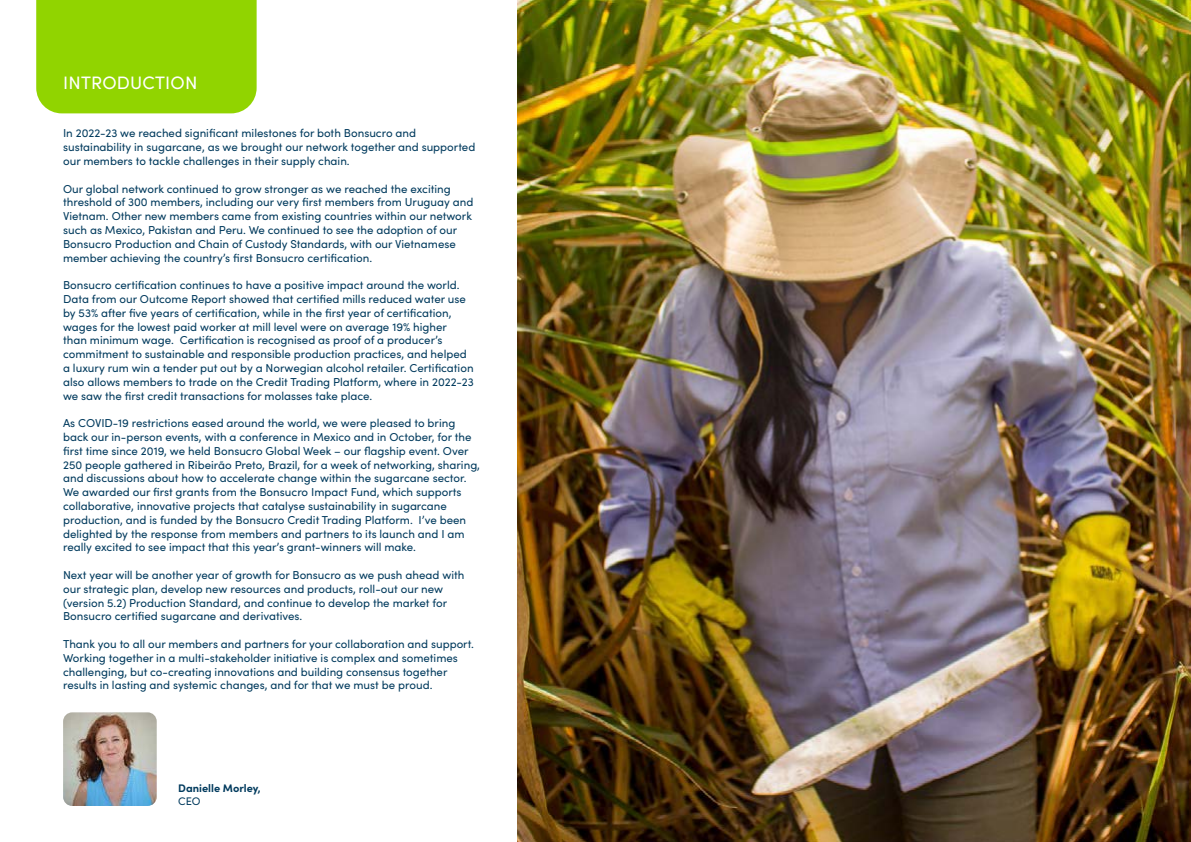
<style>
.page{position:relative;width:1191px;height:842px;background:#fff}
.page>*{position:absolute;margin:0;border:0;box-sizing:border-box;transform-origin:0 0}
.t1{font:18px "Sofia Pro";letter-spacing:.01em;color:#fff}
.t2{font:11.5px/13.8px "Sofia Pro";color:#003a5d}
.t3{font:700 11px "Sofia Pro";color:#003a5d}
.t4{font:11px "Sofia Pro";color:#003a5d}
</style>
<div class="page">
<img style="left:517px;top:0;width:674px;height:842px">
<div style="left:36px;top:0;width:221px;height:113px;background:#91d400"></div>
<img style="left:63px;top:712px;width:94px;height:94px">
<h1 class="t1" style="left:63px;top:69px;width:136px">INTRODUCTION</h1>
<p class="t2" style="left:63px;top:126px;width:414px">In 2022-23 we reached significant milestones for both Bonsucro and sustainability in sugarcane, as we brought our network together and supported our members to tackle challenges in their supply chain.</p>
<p class="t2" style="left:63px;top:181px;width:412px">Our global network continued to grow stronger as we reached the exciting threshold of 300 members, including our very first members from Uruguay and Vietnam. Other new members came from existing countries within our network such as Mexico, Pakistan and Peru. We continued to see the adoption of our Bonsucro Production and Chain of Custody Standards, with our Vietnamese member achieving the country’s first Bonsucro certification.</p>
<p class="t2" style="left:63px;top:278px;width:412px">Bonsucro certification continues to have a positive impact around the world.<br>Data from our Outcome Report showed that certified mills reduced water use by 53% after five years of certification, while in the first year of certification, wages for the lowest paid worker at mill level were on average 19% higher than minimum wage. Certification is recognised as proof of a producer’s commitment to sustainable and responsible production practices, and helped a luxury rum win a tender put out by a Norwegian alcohol retailer. Certification also allows members to trade on the Credit Trading Platform, where in 2022-23 we saw the first credit transactions for molasses take place.</p>
<p class="t2" style="left:63px;top:416px;width:418px">As COVID-19 restrictions eased around the world, we were pleased to bring back our in-person events, with a conference in Mexico and in October, for the first time since 2019, we held Bonsucro Global Week – our flagship event. Over 250 people gathered in Ribeirão Preto, Brazil, for a week of networking, sharing, and discussions about how to accelerate change within the sugarcane sector.<br>We awarded our first grants from the Bonsucro Impact Fund, which supports collaborative, innovative projects that catalyse sustainability in sugarcane production, and is funded by the Bonsucro Credit Trading Platform. I’ve been delighted by the response from members and partners to its launch and I am really excited to see impact that this year’s grant-winners will make.</p>
<p class="t2" style="left:63px;top:567px;width:403px">Next year will be another year of growth for Bonsucro as we push ahead with our strategic plan, develop new resources and products, roll-out our new (version 5.2) Production Standard, and continue to develop the market for Bonsucro certified sugarcane and derivatives.</p>
<p class="t2" style="left:63px;top:636px;width:412px">Thank you to all our members and partners for your collaboration and support.<br>Working together in a multi-stakeholder initiative is complex and sometimes challenging, but co-creating innovations and building consensus together results in lasting and systemic changes, and for that we must be proud.</p>
<p class="t3" style="left:178px;top:779px;width:84px">Danielle Morley,</p>
<p class="t4" style="left:178px;top:793px;width:24px">CEO</p>
</div>
